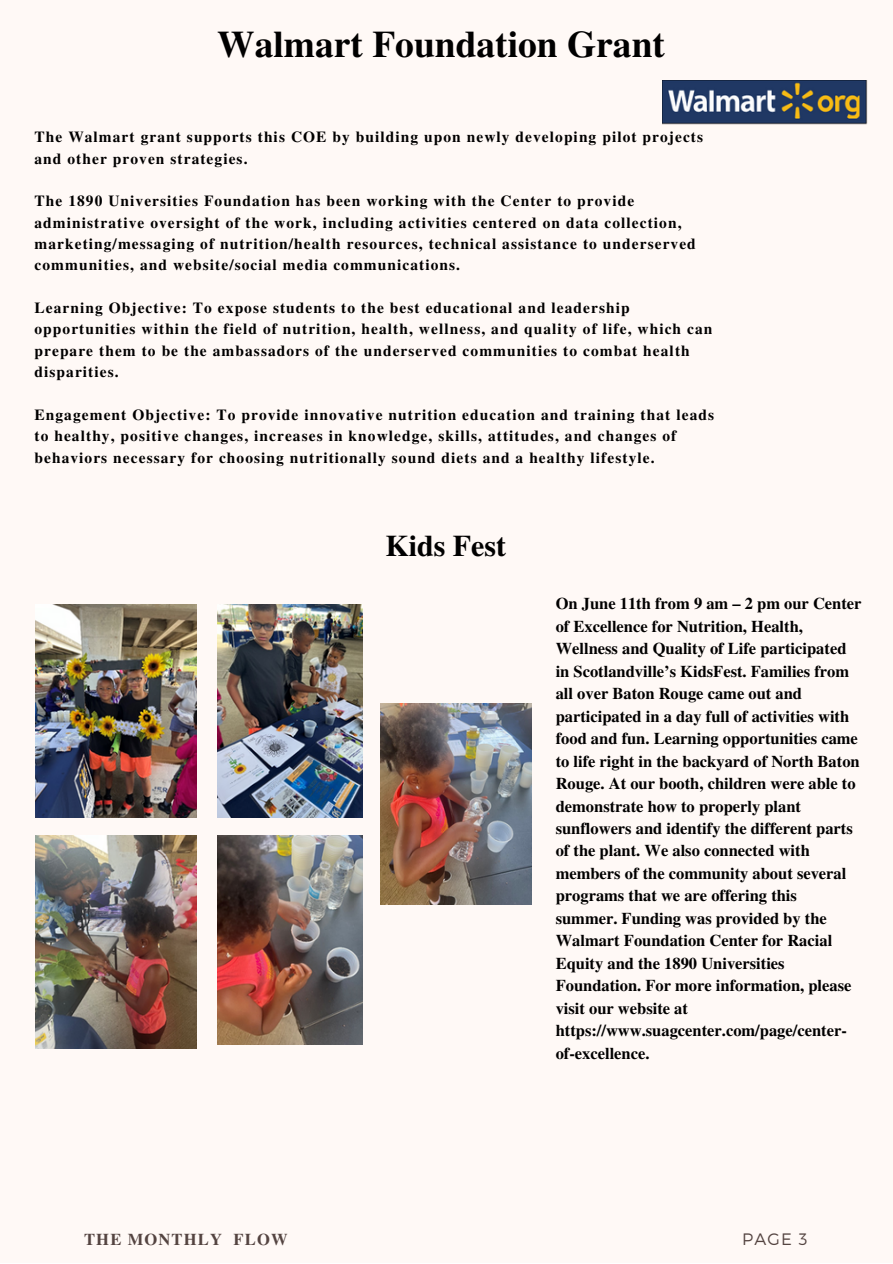
<style>
.page{position:relative;width:893px;height:1264px;background:#fff}
.page>*{position:absolute;margin:0;border:0;box-sizing:border-box;transform-origin:0 0}
.t1{font:700 37.5px "Te X Gyre Termes";color:#000}
.t2{font:700 30px "Te X Gyre Termes";color:#000}
.t3{font:700 16.5px/22.5px "Te X Gyre Termes";color:#000}
.t4{font:700 16.5px "Te X Gyre Termes";letter-spacing:.07em;color:#544441}
.t5{font:300 16.5px "Montserrat";color:#544441}
.t6{font:700 15.45px/21.3px "Te X Gyre Termes";letter-spacing:.07em;color:#000}
</style>
<div class="page">
<div style="left:0;top:0;width:892px;height:1262px;background:#fff9f6"></div>
<img style="left:36px;top:604px;width:160px;height:213px">
<img style="left:217px;top:604px;width:145px;height:213px">
<img style="left:36px;top:835px;width:160px;height:213px">
<img style="left:217px;top:835px;width:145px;height:209px">
<img style="left:381px;top:703px;width:150px;height:201px">
<img style="left:662px;top:81px;width:205px;height:44px">
<h1 class="t1" style="left:217px;top:15px;width:449px">Walmart Foundation Grant</h1>
<p class="t6" style="left:35px;top:125px;width:670px">The Walmart grant supports this COE by building upon newly developing pilot projects and other proven strategies.</p>
<p class="t6" style="left:35px;top:190px;width:662px">The 1890 Universities Foundation has been working with the Center to provide administrative oversight of the work, including activities centered on data collection, marketing/messaging of nutrition/health resources, technical assistance to underserved communities, and website/social media communications.</p>
<p class="t6" style="left:35px;top:296px;width:679px">Learning Objective: To expose students to the best educational and leadership opportunities within the field of nutrition, health, wellness, and quality of life, which can prepare them to be the ambassadors of the underserved communities to combat health disparities.</p>
<p class="t6" style="left:35px;top:403px;width:681px">Engagement Objective: To provide innovative nutrition education and training that leads to healthy, positive changes, increases in knowledge, skills, attitudes, and changes of behaviors necessary for choosing nutritionally sound diets and a healthy lifestyle.</p>
<h2 class="t2" style="left:385px;top:522px;width:122px">Kids Fest</h2>
<p class="t3" style="left:555px;top:591px;width:307px">On June 11th from 9 am – 2 pm our Center of Excellence for Nutrition, Health, Wellness and Quality of Life participated in Scotlandville’s KidsFest. Families from all over Baton Rouge came out and participated in a day full of activities with food and fun. Learning opportunities came to life right in the backyard of North Baton Rouge. At our booth, children were able to demonstrate how to properly plant sunflowers and identify the different parts of the plant. We also connected with members of the community about several programs that we are offering this summer. Funding was provided by the Walmart Foundation Center for Racial Equity and the 1890 Universities Foundation. For more information, please visit our website at https://www.suagcenter.com/page/center&shy;of-excellence.</p>
<p class="t4" style="left:84px;top:1226px;width:205px">THE MONTHLY FLOW</p>
<p class="t5" style="left:742px;top:1228px;width:67px">PAGE 3</p>
</div>
